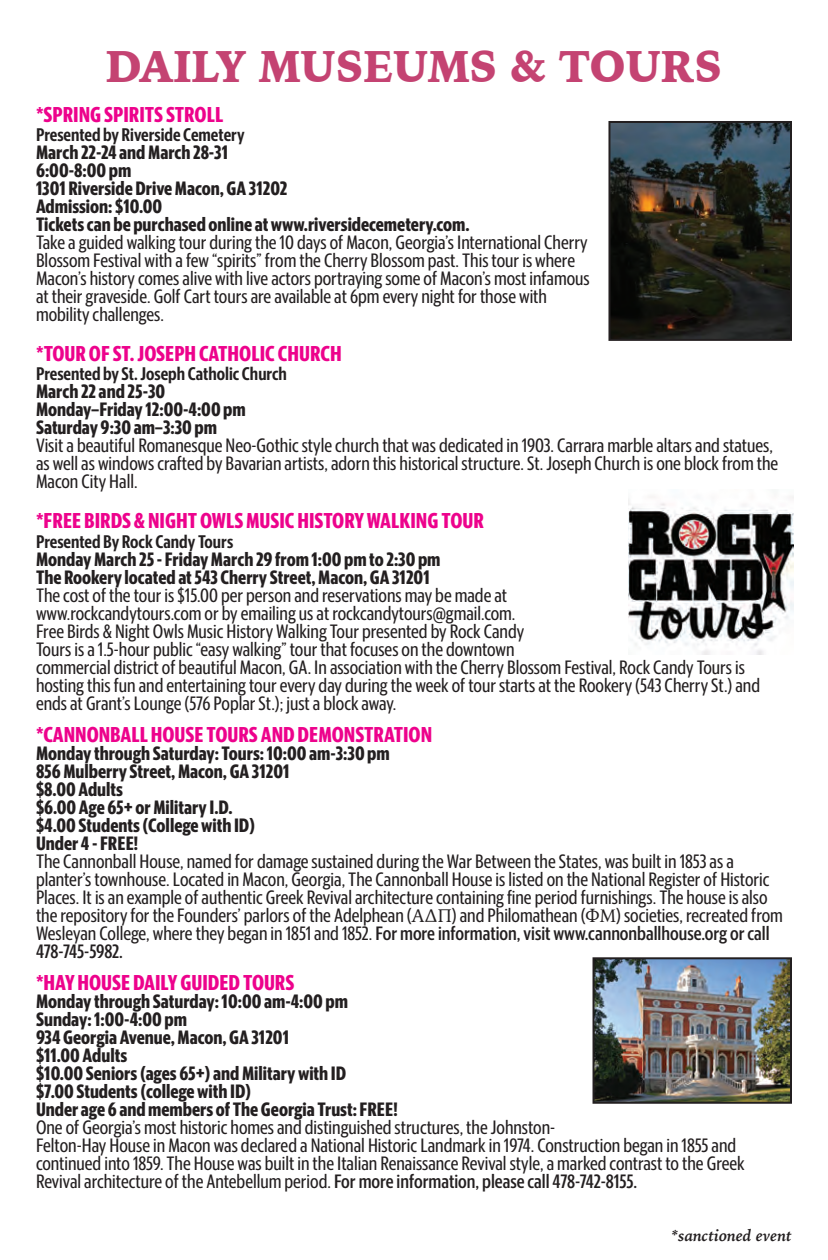
<style>
.page{position:relative;width:828px;height:1260px;background:#fff}
.page>*{position:absolute;margin:0;border:0;box-sizing:border-box;transform-origin:0 0}
.t1{font:900 44px "Iowan Old Style";color:#c44372;scale:.9 1}
.t2{font:700 20px "Mc Clatchy Sans Cond";color:#ed028c}
.t3{font:18px/18px "Mc Clatchy Sans Cond";color:#231f20}
.t4{font:700 18px/18px "Mc Clatchy Sans Cond";color:#231f20}
.t5{font:600 17px "Mc Clatchy Sans Cond";color:#231f20}
.t6{font:italic 700 16px "Iowan Old Style";color:#231f20}
.s1{font-family:"Iowan Old Style"}
.s2{font-weight:500}
</style>
<div class="page">
<img style="left:611px;top:124px;width:178px;height:214px">
<div style="left:608px;top:121px;width:184px;height:220px;border:2px solid #231f20"></div>
<img style="left:628px;top:496px;width:165px;height:159px">
<img style="left:596px;top:960px;width:193px;height:141px">
<div style="left:593px;top:957px;width:199px;height:147px;border:2px solid #231f20"></div>
<h1 class="t1" style="left:106px;top:36px;width:686px">DAILY MUSEUMS &amp; TOURS</h1>
<p class="t2" style="left:36px;top:98px;width:189px">*SPRING SPIRITS STROLL</p>
<p class="t5" style="left:36px;top:121px;width:210px">Presented by Riverside Cemetery</p>
<p class="t4" style="left:36px;top:142px;width:435px">March 22-24 and March 28-31<br>6:00-8:00 pm<br>1301 Riverside Drive Macon, GA 31202<br>Admission: $10.00<br>Tickets can be purchased online at www.riversidecemetery.com.</p>
<p class="t3" style="left:36px;top:232px;width:555px">Take a guided walking tour during the 10 days of Macon, Georgia’s International Cherry Blossom Festival with a few “spirits” from the Cherry Blossom past. This tour is where Macon’s history comes alive with live actors portraying some of Macon’s most infamous at their graveside. Golf Cart tours are available at 6pm every night for those with mobility challenges.</p>
<p class="t2" style="left:36px;top:338px;width:307px">*TOUR OF ST. JOSEPH CATHOLIC CHURCH</p>
<p class="t5" style="left:36px;top:361px;width:252px">Presented by St. Joseph Catholic Church</p>
<p class="t4" style="left:36px;top:381px;width:211px">March 22 and 25-30<br>Monday–Friday 12:00-4:00 pm<br>Saturday 9:30 am–3:30 pm</p>
<p class="t3" style="left:36px;top:435px;width:744px">Visit a beautiful Romanesque Neo-Gothic style church that was dedicated in 1903. Carrara marble altars and statues, as well as windows crafted by Bavarian artists, adorn this historical structure. St. Joseph Church is one block from the<br>Macon City Hall.</p>
<p class="t2" style="left:36px;top:505px;width:449px">*FREE BIRDS &amp; NIGHT OWLS MUSIC HISTORY WALKING TOUR</p>
<p class="t5" style="left:36px;top:528px;width:199px">Presented By Rock Candy Tours</p>
<p class="t4" style="left:36px;top:549px;width:406px">Monday March 25 - Friday March 29 from 1:00 pm to 2:30 pm<br>The Rookery located at 543 Cherry Street, Macon, GA 31201</p>
<p class="t3" style="left:36px;top:585px;width:726px">The cost of the tour is $15.00 per person and reservations may be made at<br>www.rockcandytours.com or by emailing us at rockcandytours@gmail.com.<br>Free Birds &amp; Night Owls Music History Walking Tour presented by Rock Candy<br>Tours is a 1.5-hour public “easy walking” tour that focuses on the downtown<br>commercial district of beautiful Macon, GA. In association with the Cherry Blossom Festival, Rock Candy Tours is hosting this fun and entertaining tour every day during the week of tour starts at the Rookery (543 Cherry St.) and ends at Grant’s Lounge (576 Poplar St.); just a block away.</p>
<p class="t2" style="left:36px;top:719px;width:398px">*CANNONBALL HOUSE TOURS AND DEMONSTRATION</p>
<p class="t4" style="left:36px;top:743px;width:355px">Monday through Saturday: Tours: 10:00 am-3:30 pm<br>856 Mulberry Street, Macon, GA 31201<br>$8.00 Adults<br>$6.00 Age 65+ or Military I.D.<br>$4.00 Students (College with ID)<br>Under 4 - FREE!</p>
<p class="t3" style="left:36px;top:851px;width:748px">The Cannonball House, named for damage sustained during the War Between the States, was built in 1853 as a planter’s townhouse. Located in Macon, Georgia, The Cannonball House is listed on the National Register of Historic Places. It is an example of authentic Greek Revival architecture containing fine period furnishings. The house is also the repository for the Founders’ parlors of the Adelphean (<span class="s1">ΑΔΠ</span>) and Philomathean (<span class="s1">ΦΜ</span>) societies, recreated from Wesleyan College, where they began in 1851 and 1852. <span class="s2">For more information, visit www.cannonballhouse.org or call 478-745-5982.</span></p>
<p class="t2" style="left:36px;top:967px;width:260px">*HAY HOUSE DAILY GUIDED TOURS</p>
<p class="t4" style="left:36px;top:991px;width:363px">Monday through Saturday: 10:00 am-4:00 pm Sunday: 1:00-4:00 pm<br>934 Georgia Avenue, Macon, GA 31201<br>$11.00 Adults<br>$10.00 Seniors (ages 65+) and Military with ID<br>$7.00 Students (college with ID)<br>Under age 6 and members of The Georgia Trust: FREE!</p>
<p class="t3" style="left:36px;top:1117px;width:710px">One of Georgia’s most historic homes and distinguished structures, the Johnston-<br>Felton-Hay House in Macon was declared a National Historic Landmark in 1974. Construction began in 1855 and continued into 1859. The House was built in the Italian Renaissance Revival style, a marked contrast to the Greek Revival architecture of the Antebellum period. <span class="s2">For more information, please call 478-742-8155.</span></p>
<p class="t6" style="left:671px;top:1221px;width:123px">*sanctioned event</p>
</div>
